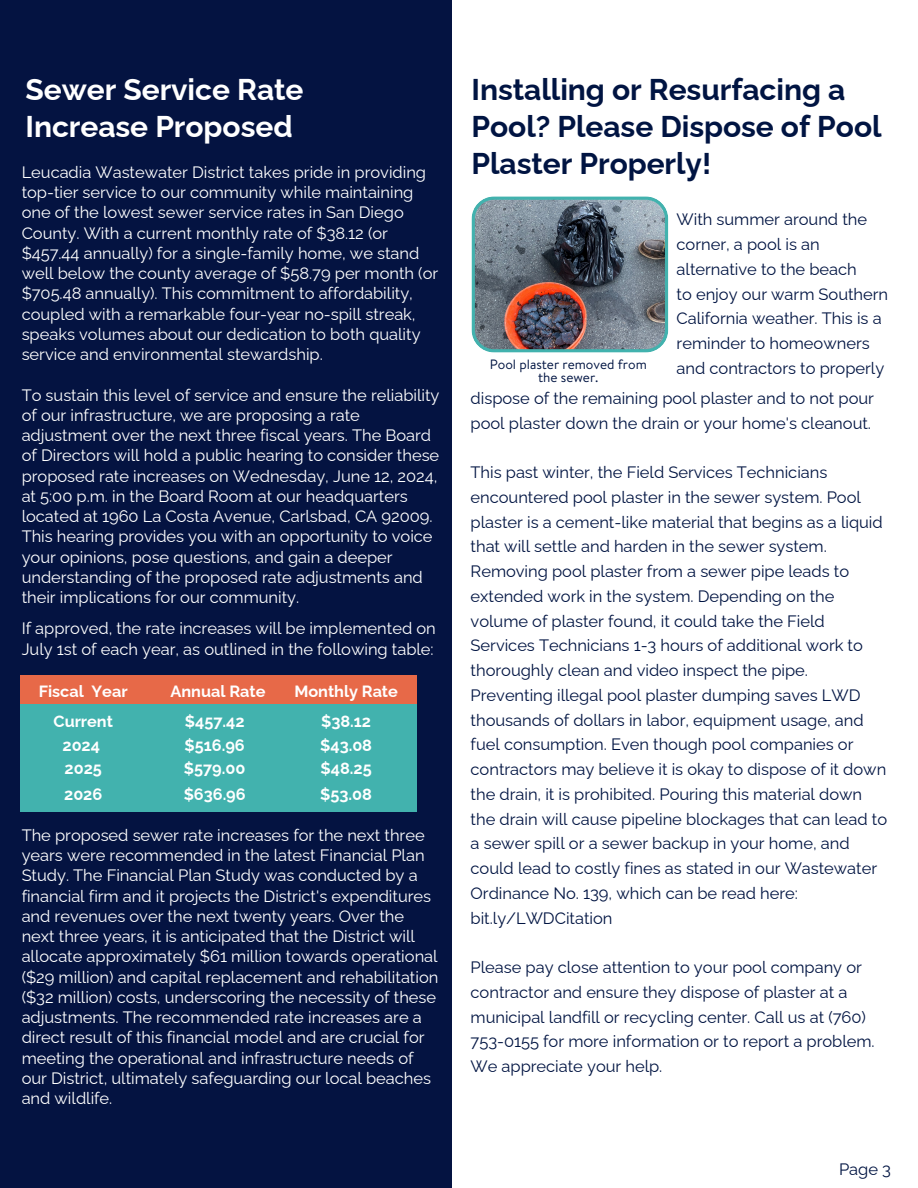
<style>
.page{position:relative;width:918px;height:1188px;background:#041341}
.page>*{position:absolute;margin:0;border:0;box-sizing:border-box;transform-origin:0 0}
.t1{font:700 30px/37.2px "Raleway";color:#001442}
.t2{font:700 30px/37.2px "Raleway";color:#fff}
.t3{font:16.5px/20.2px "Raleway";color:#fff}
.t4{font:16.5px/24.8px "Raleway";color:#001442}
.t5{font:700 16.2px "Raleway";color:#fff}
.t6{font:13.5px "Hv D Trial Brandon Text";color:#001442}
</style>
<div class="page">
<div style="left:452px;top:0;width:466px;height:1188px;background:#fff"></div>
<img style="left:472px;top:196px;width:196px;height:157px">
<div style="left:20px;top:676px;width:396px;height:30px;background:#e76948"></div>
<div style="left:20px;top:704px;width:396px;height:107px;background:#42b2ae"></div>
<h2 class="t2" style="left:26px;top:70px;width:280px">Sewer Service Rate<br>Increase Proposed</h2>
<h2 class="t3" style="left:22px;top:162px;width:406px">Leucadia Wastewater District takes pride in providing</h2>
<h2 class="t3" style="left:22px;top:182px;width:418px">top-tier service to our community while maintaining one of the lowest sewer service rates in San Diego County. With a current monthly rate of $38.12 (or $457.44 annually) for a single-family home, we stand well below the county average of $58.79 per month (or $705.48 annually). This commitment to affordability, coupled with a remarkable four-year no-spill streak, speaks volumes about our dedication to both quality service and environmental stewardship.</h2>
<h2 class="t3" style="left:22px;top:385px;width:419px">To sustain this level of service and ensure the reliability of our infrastructure, we are proposing a rate adjustment over the next three fiscal years. The Board of Directors will hold a public hearing to consider these proposed rate increases on Wednesday, June 12, 2024, at 5:00 p.m. in the Board Room at our headquarters located at 1960 La Costa Avenue, Carlsbad, CA 92009.<br>This hearing provides you with an opportunity to voice your opinions, pose questions, and gain a deeper understanding of the proposed rate adjustments and their implications for our community.</h2>
<h2 class="t3" style="left:22px;top:619px;width:416px">If approved, the rate increases will be implemented on<br>July 1st of each year, as outlined in the following table:</h2>
<h2 class="t5" style="left:39px;top:682px;width:90px">Fiscal Year</h2>
<h2 class="t5" style="left:171px;top:682px;width:96px">Annual Rate</h2>
<h2 class="t5" style="left:294px;top:682px;width:105px">Monthly Rate</h2>
<h2 class="t5" style="left:54px;top:711px;width:61px">Current</h2>
<h2 class="t5" style="left:63px;top:735px;width:39px">2024</h2>
<h3 class="t5" style="left:65px;top:759px;width:39px">2025</h3>
<h1 class="t5" style="left:64px;top:784px;width:40px">2026</h1>
<p class="t5" style="left:185px;top:711px;width:61px">$457.42</p>
<p class="t5" style="left:185px;top:735px;width:62px">$516.96</p>
<p class="t5" style="left:184px;top:759px;width:63px">$579.00</p>
<h3 class="t5" style="left:184px;top:784px;width:64px">$636.96</h3>
<h3 class="t5" style="left:321px;top:711px;width:51px">$38.12</h3>
<h3 class="t5" style="left:320px;top:735px;width:53px">$43.08</h3>
<h3 class="t5" style="left:321px;top:759px;width:53px">$48.25</h3>
<h3 class="t5" style="left:320px;top:784px;width:53px">$53.08</h3>
<h2 class="t3" style="left:22px;top:825px;width:418px">The proposed sewer rate increases for the next three years were recommended in the latest Financial Plan Study. The Financial Plan Study was conducted by a financial firm and it projects the District's expenditures and revenues over the next twenty years. Over the next three years, it is anticipated that the District will allocate approximately $61 million towards operational ($29 million) and capital replacement and rehabilitation ($32 million) costs, underscoring the necessity of these adjustments. The recommended rate increases are a direct result of this financial model and are crucial for meeting the operational and infrastructure needs of our District, ultimately safeguarding our local beaches and wildlife.</h2>
<h2 class="t1" style="left:472px;top:70px;width:412px">Installing or Resurfacing a<br>Pool? Please Dispose of Pool</h2>
<h2 class="t1" style="left:472px;top:145px;width:241px">Plaster Properly!</h2>
<h2 class="t6" style="left:490px;top:355px;width:159px">Pool plaster removed from</h2>
<h2 class="t6" style="left:538px;top:368px;width:62px">the sewer.</h2>
<h2 class="t4" style="left:677px;top:207px;width:213px">With summer around the corner, a pool is an alternative to the beach<br>to enjoy our warm Southern<br>California weather. This is a reminder to homeowners and contractors to properly</h2>
<h3 class="t4" style="left:471px;top:386px;width:405px">dispose of the remaining pool plaster and to not pour pool plaster down the drain or your home's cleanout.</h3>
<h3 class="t4" style="left:471px;top:460px;width:418px">This past winter, the Field Services Technicians encountered pool plaster in the sewer system. Pool plaster is a cement-like material that begins as a liquid that will settle and harden in the sewer system.<br>Removing pool plaster from a sewer pipe leads to extended work in the system. Depending on the volume of plaster found, it could take the Field Services Technicians 1-3 hours of additional work to thoroughly clean and video inspect the pipe.<br>Preventing illegal pool plaster dumping saves LWD thousands of dollars in labor, equipment usage, and fuel consumption. Even though pool companies or contractors may believe it is okay to dispose of it down the drain, it is prohibited. Pouring this material down the drain will cause pipeline blockages that can lead to a sewer spill or a sewer backup in your home, and could lead to costly fines as stated in our Wastewater Ordinance No. 139, which can be read here: bit.ly/LWDCitation</h3>
<h2 class="t4" style="left:471px;top:955px;width:406px">Please pay close attention to your pool company or contractor and ensure they dispose of plaster at a municipal landfill or recycling center. Call us at (760)<br>753-0155 for more information or to report a problem.<br>We appreciate your help.</h2>
<h3 class="t4" style="left:839px;top:1157px;width:53px">Page 3</h3>
</div>
